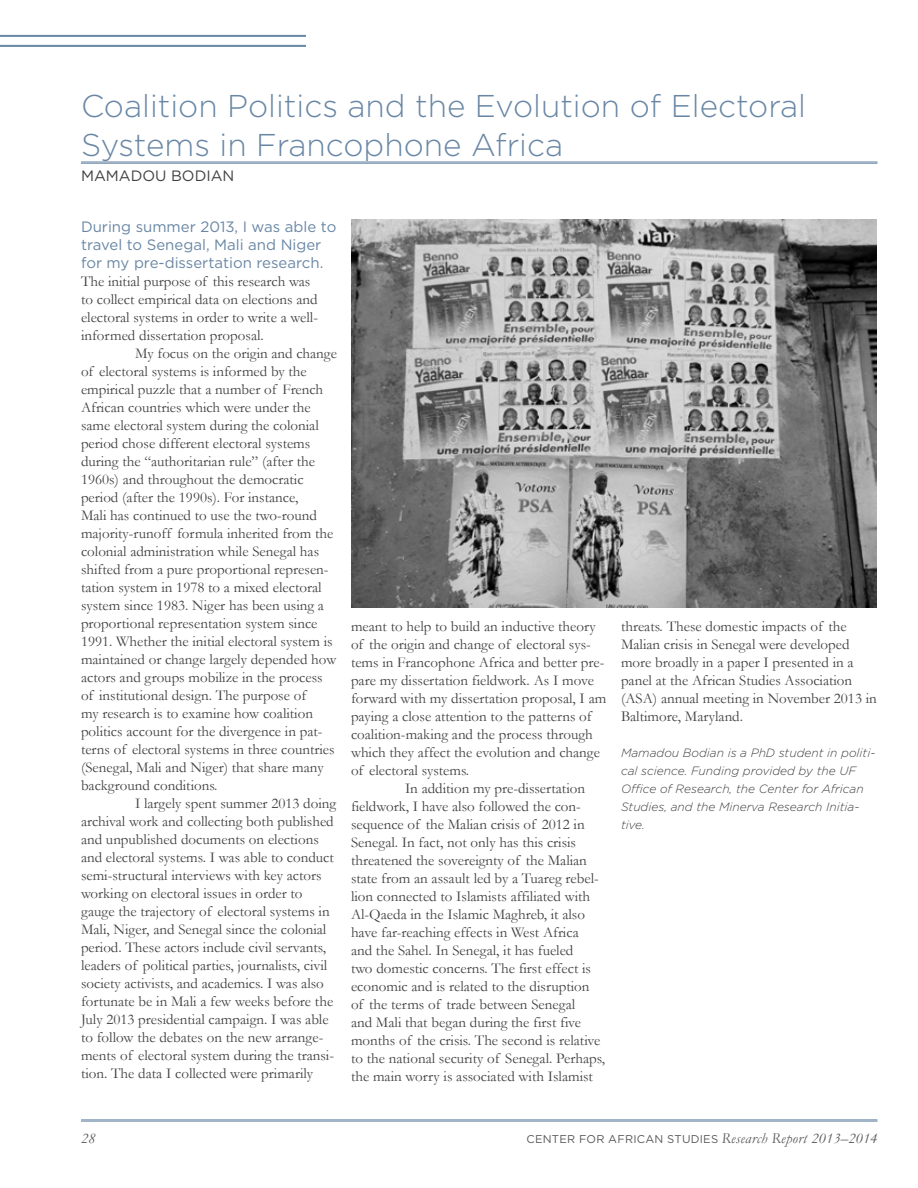
<style>
.page{position:relative;width:918px;height:1188px;background:#fff}
.page>*{position:absolute;margin:0;border:0;box-sizing:border-box;transform-origin:0 0}
.article_title{font:300 31.5px/39px "Gotham";color:#6987a5}
.article_body{font:15px/18px "Garamond";color:#414042}
.author{font:15px "Gotham";color:#414042}
.t1{font:italic 15px "Garamond";color:#58595b}
.author_info{font:italic 300 12px/18px "Gotham";color:#414042}
.t2{font:11.25px "Gotham";letter-spacing:.02em;color:#58595b}
.s1{font-family:"Gotham";color:#6987a5}
.s2{font-family:"Garamond";font-style:italic;font-size:15px}
</style>
<div class="page">
<hr style="left:81px;top:1120px;width:797px;height:1px;background:#6987a5">
<hr style="left:81px;top:1121px;width:797px;height:1px;background:#6987a5">
<hr style="left:81px;top:162px;width:797px;height:1px;background:#6987a5">
<hr style="left:81px;top:163px;width:797px;height:1px;background:#6987a5">
<hr style="left:0;top:45px;width:306px;height:2px;background:#6987a5">
<hr style="left:0;top:35px;width:306px;height:2px;background:#6987a5">
<img style="left:352px;top:220px;width:525px;height:388px">
<p class="article_title" style="left:81px;top:86px;width:727px">Coalition Politics and the Evolution of Electoral<br>Systems in Francophone Africa</p>
<p class="author" style="left:81px;top:168px;width:155px">MAMADOU BODIAN</p>
<p class="article_body" style="left:81px;top:218px;width:257px"><span class="s1">During summer 2013, I was able to travel to Senegal, Mali and Niger for my pre-dissertation research.<br></span>The initial purpose of this research was<br>to collect empirical data on elections and electoral systems in order to write a well&shy;informed dissertation proposal.</p>
<p class="article_body" style="left:81px;top:344px;width:258px;text-indent:54px">My focus on the origin and change of electoral systems is informed by the empirical puzzle that a number of French African countries which were under the same electoral system during the colonial period chose different electoral systems during the “authoritarian rule” (after the 1960s) and throughout the democratic period (after the 1990s). For instance,<br>Mali has continued to use the two-round majority-runoff formula inherited from the colonial administration while Senegal has shifted from a pure proportional represen&shy;tation system in 1978 to a mixed electoral system since 1983. Niger has been using a proportional representation system since 1991. Whether the initial electoral system is maintained or change largely depended how actors and groups mobilize in the process of institutional design. The purpose of<br>my research is to examine how coalition politics account for the divergence in pat&shy;terns of electoral systems in three countries (Senegal, Mali and Niger) that share many background conditions.</p>
<p class="article_body" style="left:81px;top:794px;width:257px;text-indent:54px">I largely spent summer 2013 doing archival work and collecting both published and unpublished documents on elections and electoral systems. I was able to conduct semi-structural interviews with key actors working on electoral issues in order to gauge the trajectory of electoral systems in Mali, Niger, and Senegal since the colonial period. These actors include civil servants, leaders of political parties, journalists, civil society activists, and academics. I was also fortunate be in Mali a few weeks before the July 2013 presidential campaign. I was able to follow the debates on the new arrange&shy;ments of electoral system during the transi&shy;tion. The data I collected were primarily</p>
<p class="article_body" style="left:351px;top:617px;width:257px">meant to help to build an inductive theory of the origin and change of electoral sys&shy;tems in Francophone Africa and better pre&shy;pare my dissertation fieldwork. As I move forward with my dissertation proposal, I am paying a close attention to the patterns of coalition-making and the process through which they affect the evolution and change of electoral systems.</p>
<p class="article_body" style="left:351px;top:779px;width:256px;text-indent:54px">In addition my pre-dissertation fieldwork, I have also followed the con&shy;sequence of the Malian crisis of 2012 in Senegal. In fact, not only has this crisis threatened the sovereignty of the Malian state from an assault led by a Tuareg rebel&shy;lion connected to Islamists affiliated with Al-Qaeda in the Islamic Maghreb, it also have far-reaching effects in West Africa<br>and the Sahel. In Senegal, it has fueled<br>two domestic concerns. The first effect is economic and is related to the disruption of the terms of trade between Senegal<br>and Mali that began during the first five months of the crisis. The second is relative to the national security of Senegal. Perhaps, the main worry is associated with Islamist</p>
<p class="article_body" style="left:621px;top:617px;width:257px">threats. These domestic impacts of the Malian crisis in Senegal were developed more broadly in a paper I presented in a panel at the African Studies Association (ASA) annual meeting in November 2013 in Baltimore, Maryland.</p>
<p class="author_info" style="left:621px;top:744px;width:256px">Mamadou Bodian is a PhD student in politi&shy;cal science. Funding provided by the UF Office of Research, the Center for African Studies, and the Minerva Research Initia&shy;tive.</p>
<p class="t1" style="left:81px;top:1129px;width:16px">28</p>
<p class="t2" style="left:527px;top:1133px;width:353px">CENTER FOR AFRICAN STUDIES <span class="s2">Research Report 2013–2014</span></p>
</div>
